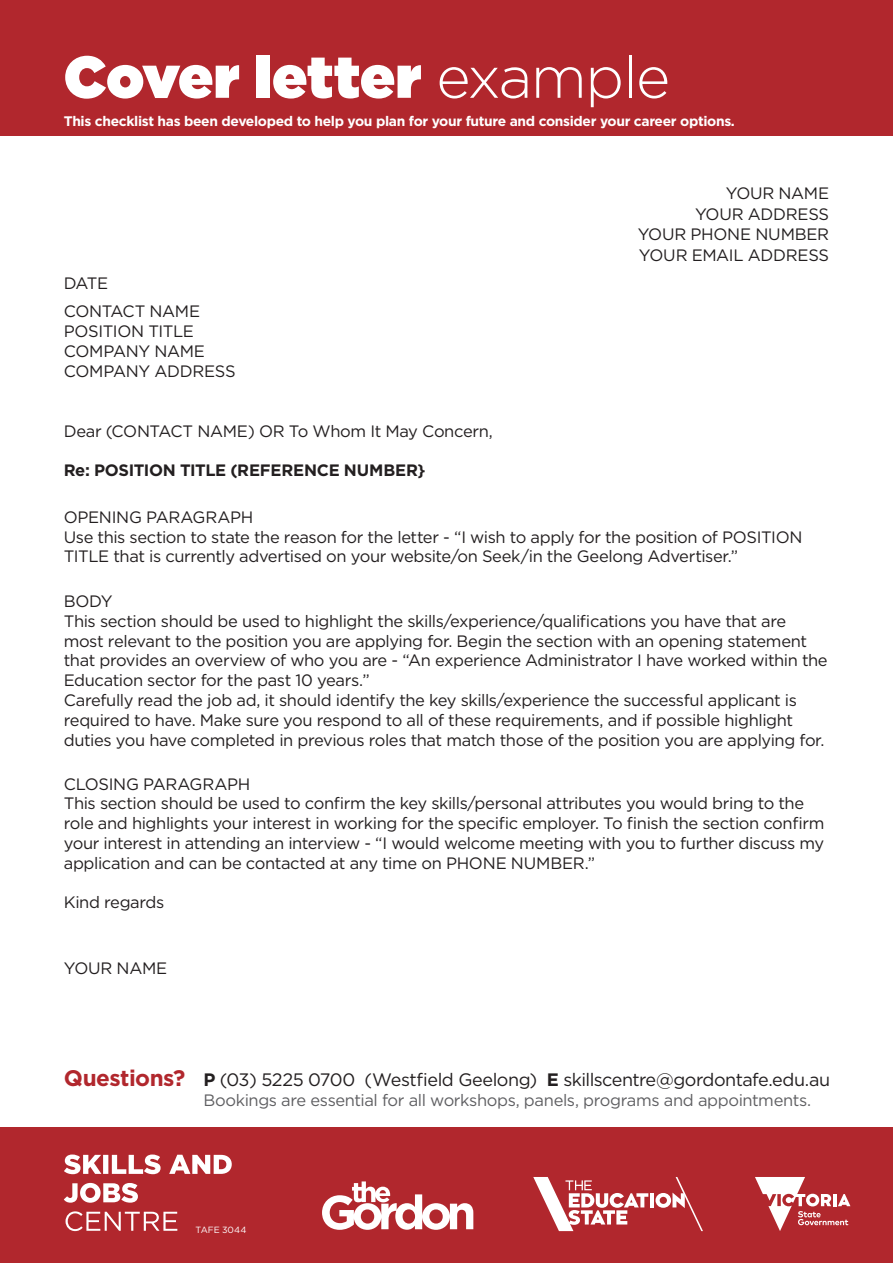
<style>
.page{position:relative;width:893px;height:1263px;background:#fff}
.page>*{position:absolute;margin:0;border:0;box-sizing:border-box;transform-origin:0 0}
.t1{font:900 58.8px "Gotham";color:#fff}
.t2{font:18px "Gotham";letter-spacing:-.03em;color:#231f20}
.t3{font:16.5px/19.8px "Gotham";letter-spacing:-.025em;color:#231f20}
.t4{font:16.5px "Gotham";letter-spacing:-.025em;color:#5f5f62}
.t5{font:700 16.5px "Gotham";letter-spacing:-.015em;color:#231f20}
.t6{font:700 13.8px "Gotham";letter-spacing:-.025em;color:#fff}
.t7{font:9px "Gotham";letter-spacing:.005em;color:#fff}
.s1{font-weight:300}
.s2{font-weight:700;font-size:22.5px;color:#b1272d}
.s3{font-weight:700}
</style>
<div class="page">
<div style="left:0;top:1127px;width:893px;height:136px;background:#b1272d"></div>
<div style="left:0;top:0;width:893px;height:136px;background:#b1272d"></div>
<svg style="left:755px;top:1177px;width:95px;height:54px"></svg>
<hr style="left:650px;top:1193px;width:4px;height:14px;background:#fff">
<svg style="left:655px;top:1177px;width:48px;height:54px"></svg>
<svg style="left:533px;top:1177px;width:115px;height:54px"></svg>
<svg style="left:322px;top:1181px;width:151px;height:49px"></svg>
<svg style="left:66px;top:1211px;width:111px;height:20px"></svg>
<svg style="left:64px;top:1183px;width:74px;height:20px"></svg>
<svg style="left:64px;top:1154px;width:168px;height:20px"></svg>
<h1 class="t1" style="left:64px;top:35px;width:608px">Cover letter <span class="s1">example</span></h1>
<p class="t6" style="left:64px;top:112px;width:673px">This checklist has been developed to help you plan for your future and consider your career options.</p>
<p class="t3" style="left:64px;top:269px;width:138px;line-height:28.3px">DATE<br>CONTACT NAME</p>
<p class="t3" style="left:64px;top:321px;width:173px">POSITION TITLE<br>COMPANY NAME<br>COMPANY ADDRESS</p>
<p class="t3" style="left:638px;top:183px;width:193px;line-height:20.5px;text-align:right">YOUR NAME<br>YOUR ADDRESS<br>YOUR PHONE NUMBER<br>YOUR EMAIL ADDRESS</p>
<p class="t3" style="left:64px;top:420px;width:430px">Dear (CONTACT NAME) OR To Whom It May Concern,</p>
<p class="t5" style="left:64px;top:460px;width:363px">Re: POSITION TITLE (REFERENCE NUMBER}</p>
<p class="t3" style="left:64px;top:507px;width:740px">OPENING PARAGRAPH<br>Use this section to state the reason for the letter - “I wish to apply for the position of POSITION<br>TITLE that is currently advertised on your website/on Seek/in the Geelong Advertiser.”</p>
<p class="t3" style="left:64px;top:591px;width:765px">BODY<br>This section should be used to highlight the skills/experience/qualifications you have that are most relevant to the position you are applying for. Begin the section with an opening statement that provides an overview of who you are - “An experience Administrator I have worked within the Education sector for the past 10 years.”<br>Carefully read the job ad, it should identify the key skills/experience the successful applicant is required to have. Make sure you respond to all of these requirements, and if possible highlight duties you have completed in previous roles that match those of the position you are applying for.</p>
<p class="t3" style="left:64px;top:773px;width:762px">CLOSING PARAGRAPH<br>This section should be used to confirm the key skills/personal attributes you would bring to the role and highlights your interest in working for the specific employer. To finish the section confirm your interest in attending an interview - “I would welcome meeting with you to further discuss my application and can be contacted at any time on PHONE NUMBER.”</p>
<p class="t3" style="left:64px;top:892px;width:102px">Kind regards</p>
<p class="t3" style="left:64px;top:958px;width:105px">YOUR NAME</p>
<p class="t2" style="left:64px;top:1068px;width:768px"><span class="s2">Questions?</span> <span class="s3">P</span> (03) 5225 0700 (Westfield Geelong) <span class="s3">E</span> skillscentre@gordontafe.edu.au</p>
<p class="t4" style="left:203px;top:1089px;width:609px">Bookings are essential for all workshops, panels, programs and appointments.</p>
<p class="t7" style="left:196px;top:1224px;width:52px">TAFE 3044</p>
</div>
